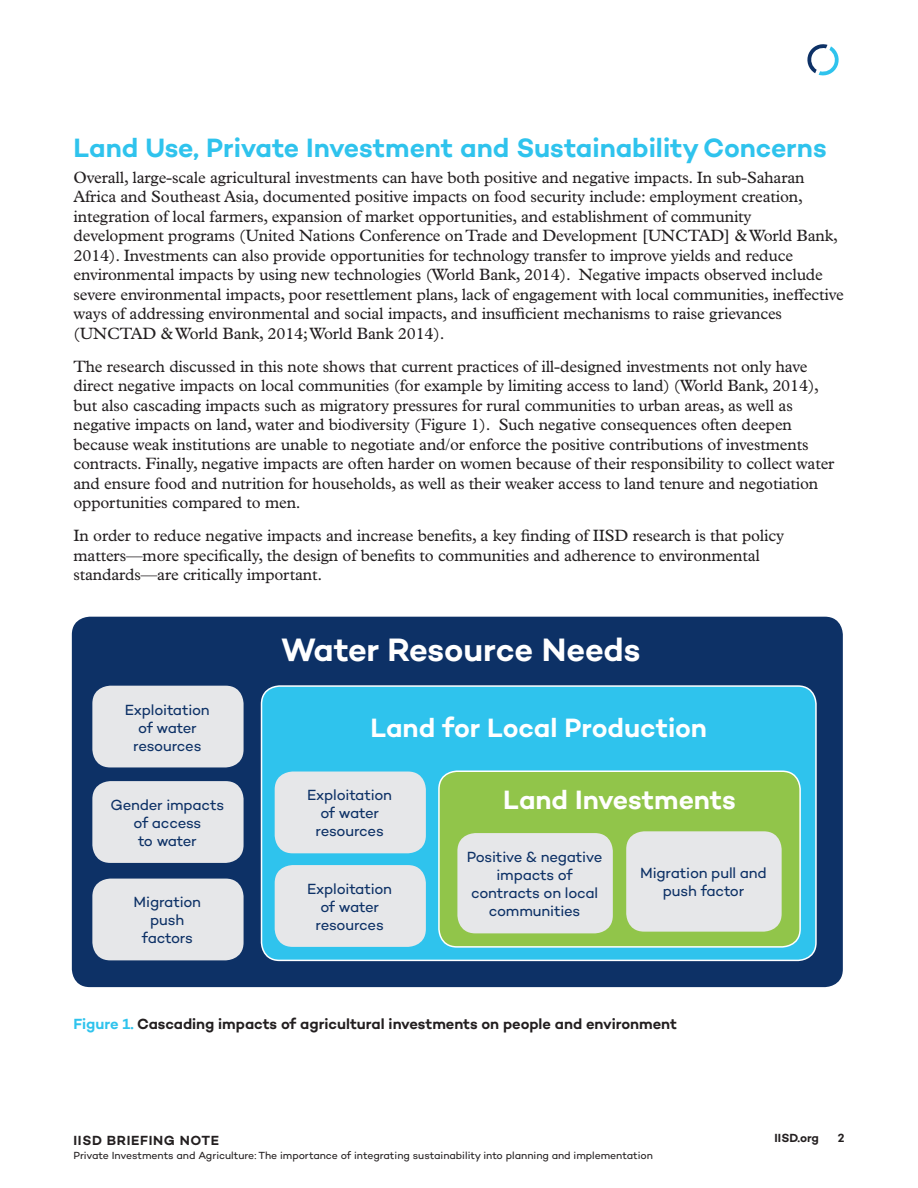
<style>
.page{position:relative;width:918px;height:1188px;background:#fff}
.page>*{position:absolute;margin:0;border:0;box-sizing:border-box;transform-origin:0 0}
.Publication_Title{font:600 33px "Campton";letter-spacing:-.005em;color:#fff}
.Headline_1{font:600 27px "Campton";letter-spacing:-.005em;color:#2fc3ed}
.Publication_Title-2{font:600 27px "Campton";letter-spacing:-.005em;color:#fff}
.Body_copy{font:16.5px/19.5px "Plantin MT Pro";letter-spacing:-.01em;color:#231f20}
.Body_copy-2{font:15px/18px "Campton";letter-spacing:-.015em;color:#0d3166;text-align:center}
.Table_Figure_heading{font:600 15px "Campton";letter-spacing:-.005em;color:#231f20}
.t1{font:600 13.5px "Campton";letter-spacing:.05em;color:#231f20}
.Copyright_running_fo{font:600 12px "Campton";letter-spacing:-.005em;color:#231f20}
.t2{font:10.5px "Campton";letter-spacing:-.005em;color:#231f20}
.s1{color:#2fc3ed}
</style>
<div class="page">
<svg style="left:807px;top:44px;width:32px;height:32px"></svg>
<div style="left:72px;top:617px;width:771px;height:370px;background:#0d3166;border-radius:18px"></div>
<div style="left:92px;top:686px;width:152px;height:81px;background:#e6e7e9;border-radius:18px"></div>
<div style="left:92px;top:781px;width:152px;height:82px;background:#e6e7e9;border-radius:18px"></div>
<div style="left:92px;top:879px;width:152px;height:81px;background:#e6e7e9;border-radius:18px"></div>
<div style="left:262px;top:686px;width:554px;height:274px;background:#2fc3ed;border-radius:18px"></div>
<div style="left:261px;top:685px;width:556px;height:276px;border:2px solid #fff;border-radius:18px"></div>
<div style="left:275px;top:772px;width:151px;height:81px;background:#e6e7e9;border-radius:18px"></div>
<div style="left:275px;top:865px;width:151px;height:82px;background:#e6e7e9;border-radius:18px"></div>
<div style="left:439px;top:771px;width:361px;height:176px;background:#91c54a;border-radius:18px"></div>
<div style="left:438px;top:771px;width:363px;height:177px;border:2px solid #fff;border-radius:18px"></div>
<div style="left:457px;top:833px;width:156px;height:100px;background:#e6e7e9;border-radius:18px"></div>
<div style="left:626px;top:831px;width:156px;height:101px;background:#e6e7e9;border-radius:18px"></div>
<p class="Headline_1" style="left:74px;top:130px;width:755px">Land Use, Private Investment and Sustainability Concerns</p>
<p class="Body_copy" style="left:74px;top:168px;width:772px">Overall, large-scale agricultural investments can have both positive and negative impacts. In sub-Saharan Africa and Southeast Asia, documented positive impacts on food security include: employment creation, integration of local farmers, expansion of market opportunities, and establishment of community development programs (United Nations Conference on Trade and Development [UNCTAD] &amp; World Bank, 2014). Investments can also provide opportunities for technology transfer to improve yields and reduce environmental impacts by using new technologies (World Bank, 2014). Negative impacts observed include severe environmental impacts, poor resettlement plans, lack of engagement with local communities, ineffective ways of addressing environmental and social impacts, and insufficient mechanisms to raise grievances (UNCTAD &amp; World Bank, 2014; World Bank 2014).</p>
<p class="Body_copy" style="left:74px;top:357px;width:762px">The research discussed in this note shows that current practices of ill-designed investments not only have direct negative impacts on local communities (for example by limiting access to land) (World Bank, 2014), but also cascading impacts such as migratory pressures for rural communities to urban areas, as well as negative impacts on land, water and biodiversity (Figure 1). Such negative consequences often deepen because weak institutions are unable to negotiate and/or enforce the positive contributions of investments contracts. Finally, negative impacts are often harder on women because of their responsibility to collect water and ensure food and nutrition for households, as well as their weaker access to land tenure and negotiation opportunities compared to men.</p>
<p class="Body_copy" style="left:74px;top:526px;width:712px">In order to reduce negative impacts and increase benefits, a key finding of IISD research is that policy matters—more specifically, the design of benefits to communities and adherence to environmental standards—are critically important.</p>
<p class="Body_copy-2" style="left:125px;top:700px;width:86px">Exploitation of water resources</p>
<p class="Body_copy-2" style="left:111px;top:796px;width:115px">Gender impacts of access<br>to water</p>
<p class="Body_copy-2" style="left:134px;top:893px;width:69px">Migration push factors</p>
<p class="Publication_Title" style="left:281px;top:629px;width:361px">Water Resource Needs</p>
<p class="Publication_Title-2" style="left:370px;top:711px;width:338px">Land for Local Production</p>
<p class="Body_copy-2" style="left:307px;top:786px;width:86px">Exploitation of water resources</p>
<p class="Body_copy-2" style="left:307px;top:880px;width:86px">Exploitation of water resources</p>
<p class="Publication_Title-2" style="left:503px;top:782px;width:234px">Land Investments</p>
<p class="Body_copy-2" style="left:467px;top:848px;width:137px">Positive &amp; negative impacts of contracts on local communities</p>
<p class="Body_copy-2" style="left:640px;top:864px;width:128px">Migration pull and push factor</p>
<p class="Table_Figure_heading" style="left:74px;top:1014px;width:605px"><span class="s1">Figure 1.</span> Cascading impacts of agricultural investments on people and environment</p>
<p class="t1" style="left:74px;top:1132px;width:147px">IISD BRIEFING NOTE</p>
<p class="t2" style="left:74px;top:1149px;width:581px">Private Investments and Agriculture: The importance of integrating sustainability into planning and implementation</p>
<p class="Copyright_running_fo" style="left:775px;top:1130px;width:46px">IISD.org</p>
<p class="Copyright_running_fo" style="left:838px;top:1130px;width:8px">2</p>
</div>
